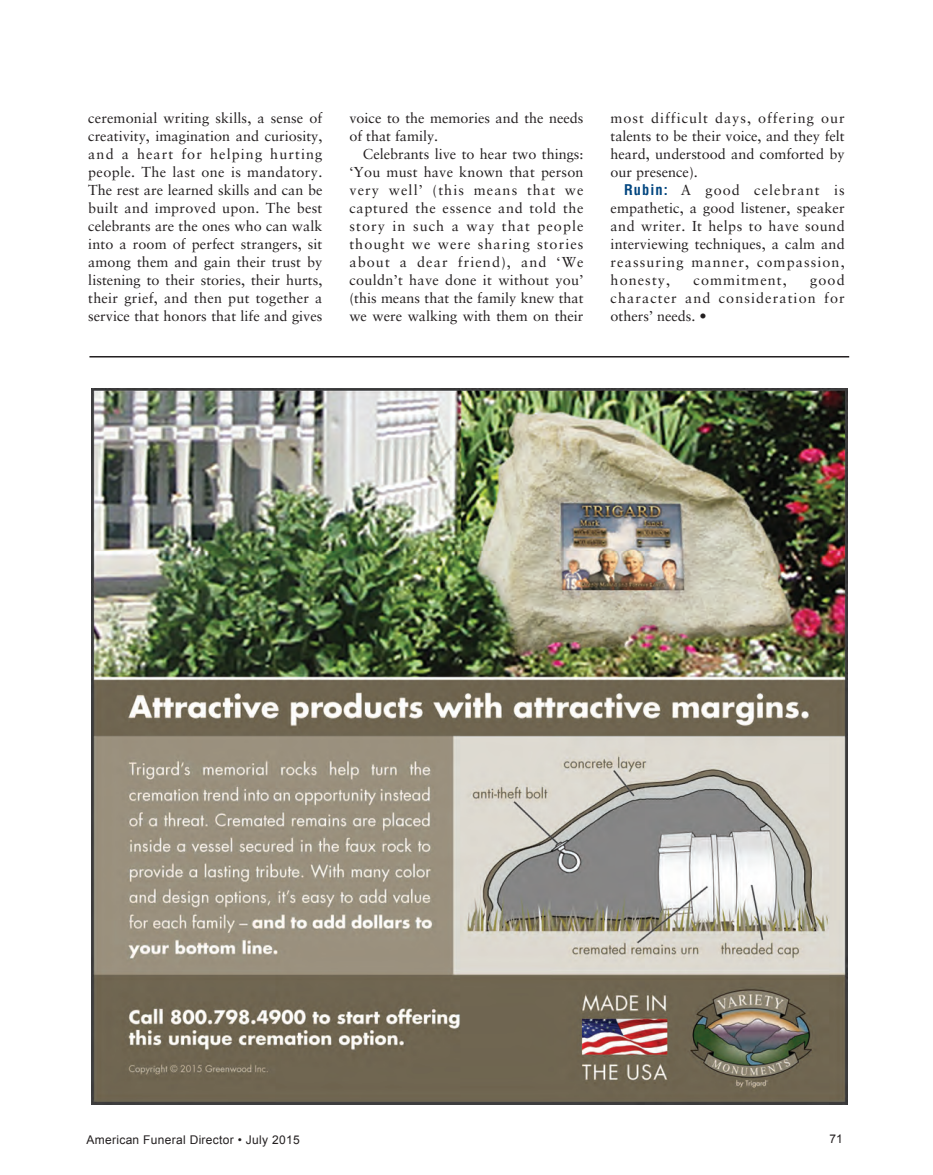
<style>
.page{position:relative;width:933px;height:1175px;background:#fff}
.page>*{position:absolute;margin:0;border:0;box-sizing:border-box;transform-origin:0 0}
.t1{font:14.4px/18px "Sabon LT Std";color:#231f20;text-align:justify}
.t2{font:14.4px "Sabon LT Std";letter-spacing:.075em;color:#231f20}
.t3{font:12px "Arial";letter-spacing:.025em;color:#231f20}
.s1{font-family:"Helvetica LT Std";font-weight:700;font-stretch:condensed;color:#01457f}
</style>
<div class="page">
<img style="left:91px;top:388px;width:756px;height:716px">
<hr style="left:89px;top:356px;width:760px;height:1px;background:#231f20">
<p class="t1" style="left:88px;top:111px;width:236px">ceremonial writing skills, a sense of creativity, imagination and curiosity, and a heart for helping hurting people. The last one is mandatory.<br>The rest are learned skills and can be built and improved upon. The best celebrants are the ones who can walk into a room of perfect strangers, sit among them and gain their trust by listening to their stories, their hurts, their grief, and then put together a service that honors that life and gives</p>
<p class="t1" style="left:349px;top:111px;width:235px">voice to the memories and the needs of that family.</p>
<p class="t1" style="left:349px;top:147px;width:236px;text-indent:13px">Celebrants live to hear two things: ‘You must have known that person very well’ (this means that we captured the essence and told the story in such a way that people thought we were sharing stories about a dear friend), and ‘We couldn’t have done it without you’ (this means that the family knew that we were walking with them on their</p>
<p class="t1" style="left:610px;top:111px;width:236px">most difficult days, offering our talents to be their voice, and they felt heard, understood and comforted by our presence).</p>
<p class="t1" style="left:610px;top:183px;width:236px;text-indent:14px"><span class="s1">Rubin:</span> A good celebrant is empathetic, a good listener, speaker and writer. It helps to have sound interviewing techniques, a calm and reassuring manner, compassion, honesty,</p>
<p class="t1" style="left:610px;top:273px;width:235px;text-indent:200px">good character and consideration for others’ needs. •</p>
<p class="t2" style="left:693px;top:275px;width:95px">commitment,</p>
<p class="t3" style="left:86px;top:1132px;width:215px">American Funeral Director • July 2015</p>
<p class="t3" style="left:829px;top:1130px;width:15px">71</p>
</div>
